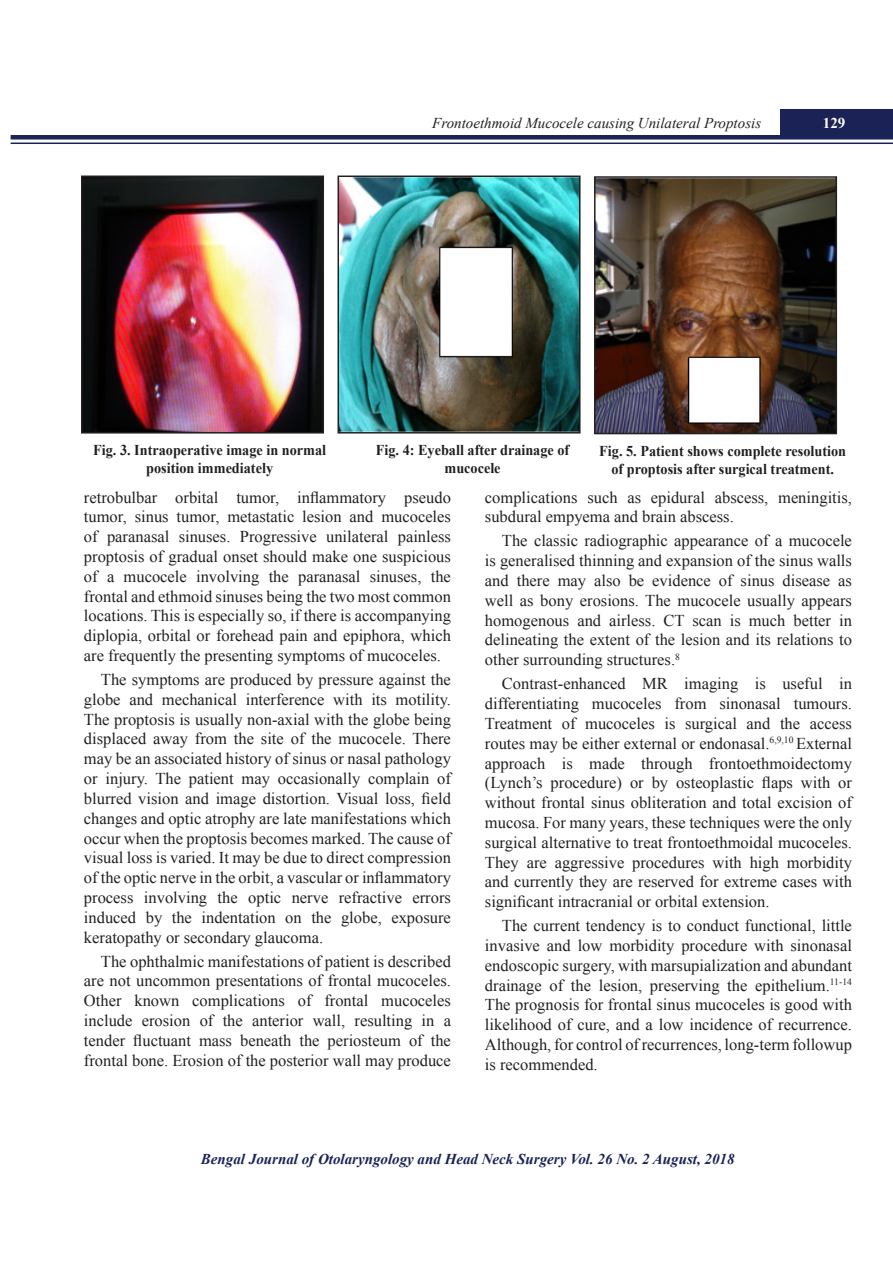
<style>
.page{position:relative;width:893px;height:1263px;background:#fff}
.page>*{position:absolute;margin:0;border:0;box-sizing:border-box;transform-origin:0 0}
.article_paras_normal{font:16.5px/19.8px "Times New Roman";color:#231f20;text-align:justify}
.t1{font:700 15px/18px "Times New Roman";color:#231f20;text-align:center;scale:.95 1}
.t2{font:italic 700 15px "Times New Roman";color:#1a2256}
.t3{font:italic 15px "Times New Roman";color:#231f20}
.t4{font:700 15px "Times New Roman";color:#fff}
</style>
<div class="page">
<div style="left:780px;top:109px;width:113px;height:27px;background:#1a2256"></div>
<hr style="left:11px;top:142px;width:882px;height:2px;background:#1a2256">
<div style="left:11px;top:135px;width:882px;height:5px;background:#1a2256"></div>
<img style="left:84px;top:178px;width:237px;height:252px">
<div style="left:81px;top:175px;width:243px;height:258px;border:2px solid #231f20"></div>
<img style="left:341px;top:178px;width:236px;height:252px">
<div style="left:338px;top:175px;width:242px;height:258px;border:2px solid #231f20"></div>
<img style="left:597px;top:179px;width:237px;height:252px">
<div style="left:594px;top:176px;width:243px;height:258px;border:2px solid #231f20"></div>
<p class="t3" style="left:432px;top:113px;width:330px">Frontoethmoid Mucocele causing Unilateral Proptosis</p>
<p class="t4" style="left:823px;top:112px;width:24px">129</p>
<p class="t1" style="left:93px;top:441px;width:247px">Fig. 3. Intraoperative image in normal position immediately</p>
<p class="t1" style="left:376px;top:441px;width:205px">Fig. 4: Eyeball after drainage of mucocele</p>
<p class="t1" style="left:599px;top:441px;width:261px">Fig. 5. Patient shows complete resolution of proptosis after surgical treatment.</p>
<p class="article_paras_normal" style="left:84px;top:487px;width:368px">retrobulbar orbital tumor, inflammatory pseudo tumor, sinus tumor, metastatic lesion and mucoceles of paranasal sinuses. Progressive unilateral painless proptosis of gradual onset should make one suspicious of a mucocele involving the paranasal sinuses, the frontal and ethmoid sinuses being the two most common locations. This is especially so, if there is accompanying diplopia, orbital or forehead pain and epiphora, which are frequently the presenting symptoms of mucoceles.</p>
<p class="article_paras_normal" style="left:84px;top:669px;width:368px;text-indent:17px">The symptoms are produced by pressure against the globe and mechanical interference with its motility.<br>The proptosis is usually non-axial with the globe being displaced away from the site of the mucocele. There may be an associated history of sinus or nasal pathology or injury. The patient may occasionally complain of blurred vision and image distortion. Visual loss, field changes and optic atrophy are late manifestations which occur when the proptosis becomes marked. The cause of visual loss is varied. It may be due to direct compression of the optic nerve in the orbit, a vascular or inflammatory process involving the optic nerve refractive errors induced by the indentation on the globe, exposure keratopathy or secondary glaucoma.</p>
<p class="article_paras_normal" style="left:84px;top:951px;width:368px;text-indent:17px">The ophthalmic manifestations of patient is described are not uncommon presentations of frontal mucoceles.<br>Other known complications of frontal mucoceles include erosion of the anterior wall, resulting in a tender fluctuant mass beneath the periosteum of the frontal bone. Erosion of the posterior wall may produce</p>
<p class="article_paras_normal" style="left:485px;top:487px;width:368px">complications such as epidural abscess, meningitis, subdural empyema and brain abscess.</p>
<p class="article_paras_normal" style="left:485px;top:531px;width:368px;text-indent:17px">The classic radiographic appearance of a mucocele is generalised thinning and expansion of the sinus walls and there may also be evidence of sinus disease as well as bony erosions. The mucocele usually appears homogenous and airless. CT scan is much better in delineating the extent of the lesion and its relations to other surrounding structures.<sup>8</sup></p>
<p class="article_paras_normal" style="left:485px;top:674px;width:368px;text-indent:17px">Contrast-enhanced MR imaging is useful in differentiating mucoceles from sinonasal tumours.<br>Treatment of mucoceles is surgical and the access routes may be either external or endonasal.<sup>6,9,10</sup> External approach is made through frontoethmoidectomy (Lynch’s procedure) or by osteoplastic flaps with or without frontal sinus obliteration and total excision of mucosa. For many years, these techniques were the only surgical alternative to treat frontoethmoidal mucoceles.<br>They are aggressive procedures with high morbidity and currently they are reserved for extreme cases with significant intracranial or orbital extension.</p>
<p class="article_paras_normal" style="left:485px;top:915px;width:368px;text-indent:17px">The current tendency is to conduct functional, little invasive and low morbidity procedure with sinonasal endoscopic surgery, with marsupialization and abundant drainage of the lesion, preserving the epithelium.<sup>11-14<br></sup>The prognosis for frontal sinus mucoceles is good with likelihood of cure, and a low incidence of recurrence.<br>Although, for control of recurrences, long-term followup is recommended.</p>
<p class="t2" style="left:201px;top:1148px;width:535px">Bengal Journal of Otolaryngology and Head Neck Surgery Vol. 26 No. 2 August, 2018</p>
</div>
